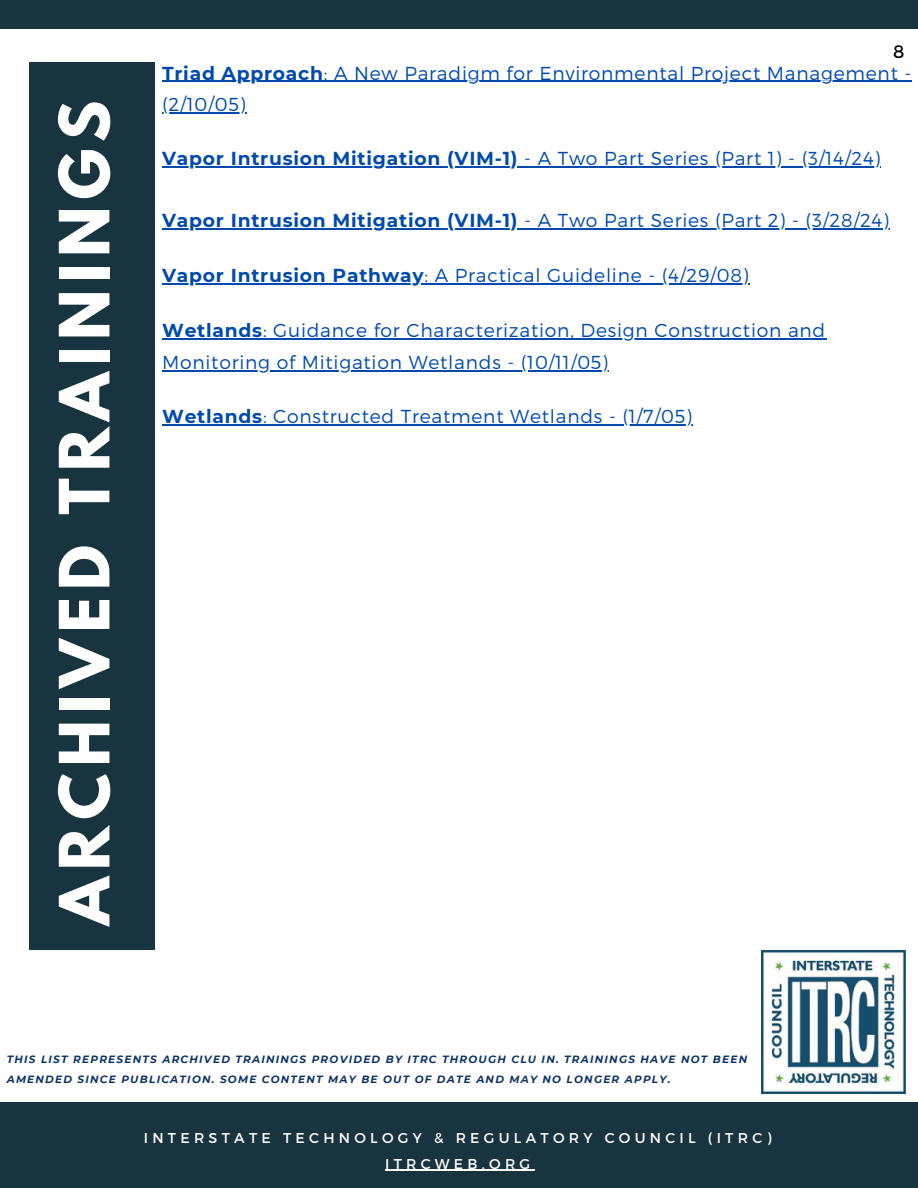
<style>
.page{position:relative;width:918px;height:1188px;background:#fff}
.page>*{position:absolute;margin:0;border:0;box-sizing:border-box;transform-origin:0 0}
.t1{font:700 61.35px "League Spartan";letter-spacing:.11em;color:#fff}
.t2{font:300 18.75px/31.5px "Montserrat";letter-spacing:.04em;color:#004aad}
.t3{font:18px "Montserrat";color:#000}
.t4{font:14.25px/25.3px "Montserrat";letter-spacing:.3em;color:#fff;text-align:center}
.t5{font:italic 700 10.5px/20.1px "Montserrat";letter-spacing:.12em;color:#0d3366}
.s1{font-weight:700}
</style>
<div class="page">
<div style="left:29px;top:62px;width:125px;height:888px;background:#18343f"></div>
<div style="left:0;top:1102px;width:918px;height:86px;background:#18343f"></div>
<div style="left:0;top:0;width:918px;height:28px;background:#18343f"></div>
<hr style="left:385px;top:1170px;width:150px;height:1px;background:#fff">
<hr style="left:162px;top:81px;width:54px;height:1px;background:#004aad">
<hr style="left:222px;top:81px;width:102px;height:1px;background:#004aad">
<hr style="left:324px;top:81px;width:588px;height:1px;background:#004aad">
<hr style="left:162px;top:112px;width:85px;height:2px;background:#004aad">
<hr style="left:162px;top:166px;width:356px;height:2px;background:#004aad">
<hr style="left:518px;top:166px;width:363px;height:2px;background:#004aad">
<hr style="left:162px;top:228px;width:356px;height:1px;background:#004aad">
<hr style="left:518px;top:228px;width:372px;height:1px;background:#004aad">
<hr style="left:162px;top:283px;width:41px;height:2px;background:#004aad">
<svg style="left:203px;top:283px;width:13px;height:2px"></svg>
<hr style="left:216px;top:283px;width:209px;height:2px;background:#004aad">
<hr style="left:425px;top:283px;width:325px;height:2px;background:#004aad">
<hr style="left:162px;top:339px;width:101px;height:1px;background:#004aad">
<hr style="left:263px;top:339px;width:563px;height:1px;background:#004aad">
<hr style="left:162px;top:370px;width:447px;height:1px;background:#004aad">
<hr style="left:162px;top:424px;width:101px;height:1px;background:#004aad">
<hr style="left:263px;top:424px;width:430px;height:1px;background:#004aad">
<img style="left:761px;top:950px;width:144px;height:143px">
<p class="t1" style="left:54px;top:925px;width:826px;rotate:-90deg">ARCHIVED TRAININGS</p>
<p class="t3" style="left:893px;top:40px;width:13px">8</p>
<p class="t2" style="left:162px;top:56px;width:751px"><span class="s1">Triad Approach</span>: A New Paradigm for Environmental Project Management -</p>
<h2 class="t2" style="left:162px;top:88px;width:85px">(2/10/05)</h2>
<h2 class="t2" style="left:162px;top:142px;width:720px"><span class="s1">Vapor Intrusion Mitigation (VIM-1)</span> - A Two Part Series (Part 1) - (3/14/24)</h2>
<h2 class="t2" style="left:162px;top:204px;width:729px"><span class="s1">Vapor Intrusion Mitigation (VIM-1)</span> - A Two Part Series (Part 2) - (3/28/24)</h2>
<h2 class="t2" style="left:162px;top:259px;width:588px"><span class="s1">Vapor Intrusion Pathway</span>: A Practical Guideline - (4/29/08)</h2>
<p class="t2" style="left:162px;top:314px;width:665px"><span class="s1">Wetlands</span>: Guidance for Characterization, Design Construction and<br>Monitoring of Mitigation Wetlands - (10/11/05)</p>
<p class="t2" style="left:162px;top:400px;width:531px"><span class="s1">Wetlands</span>: Constructed Treatment Wetlands - (1/7/05)</p>
<p class="t5" style="left:7px;top:1049px;width:742px">THIS LIST REPRESENTS ARCHIVED TRAININGS PROVIDED BY ITRC THROUGH CLU IN. TRAININGS HAVE NOT BEEN<br>AMENDED SINCE PUBLICATION. SOME CONTENT MAY BE OUT OF DATE AND MAY NO LONGER APPLY.</p>
<p class="t4" style="left:144px;top:1125px;width:629px">INTERSTATE TECHNOLOGY &amp; REGULATORY COUNCIL (ITRC)<br>ITRCWEB.ORG</p>
</div>
